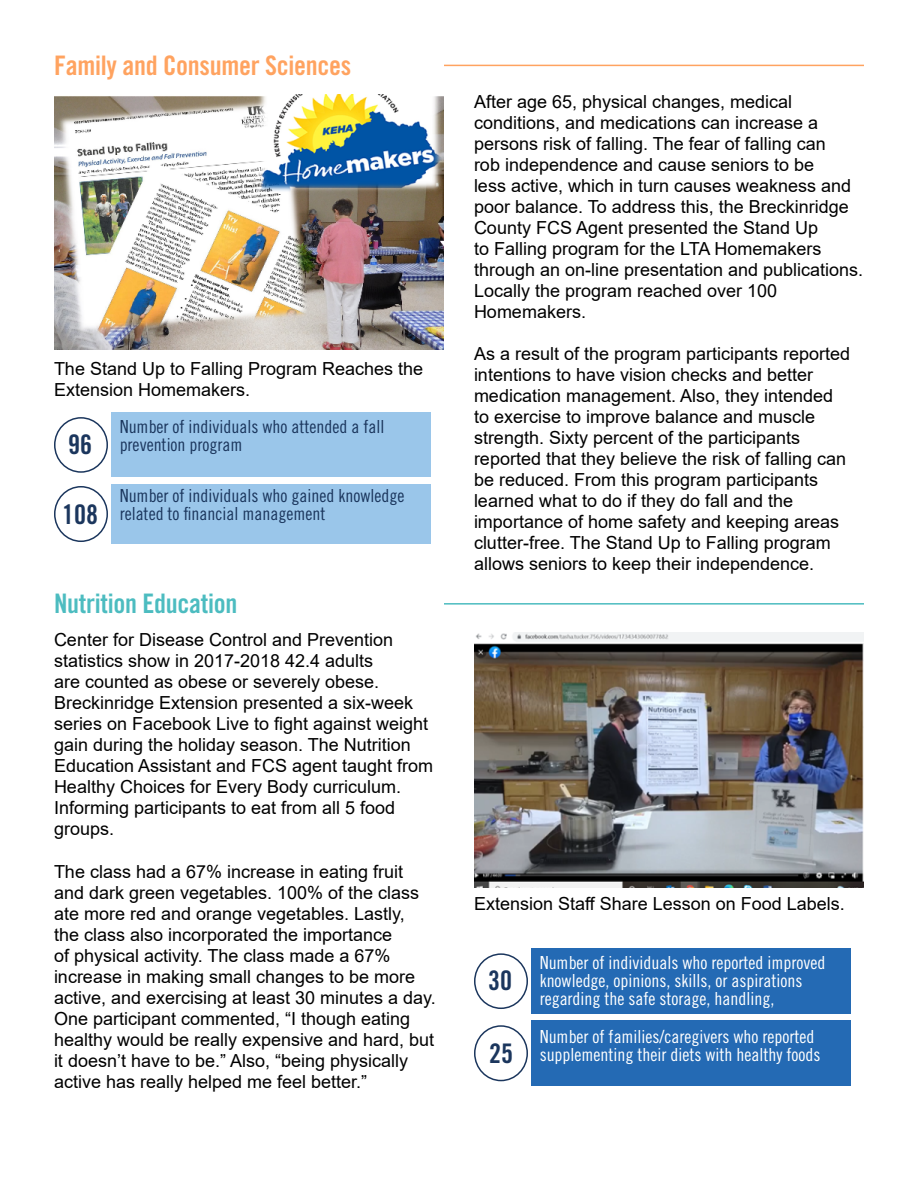
<style>
.page{position:relative;width:918px;height:1188px;background:#fff}
.page>*{position:absolute;margin:0;border:0;box-sizing:border-box;transform-origin:0 0}
.t1{font:27px "Trade Gothic LT Pro Bd Cn 20";color:#1b365d}
.t2{font:26.85px "Trade Gothic LT Pro Bd Cn 20";letter-spacing:-.01em;color:#ffa360}
.t3{font:26.85px "Trade Gothic LT Pro Bd Cn 20";letter-spacing:-.01em;color:#4cbcc0}
.t4{font:18px/21px "Arial";color:#000}
.t5{font:18px/18px "Trade Gothic LT Pro Cn 18";color:#fff}
.t6{font:18px/18px "Trade Gothic LT Pro Cn 18";color:#1b365d}
.s1{font-family:"Trade Gothic LT Pro Bd Cn 20";font-size:27px}
</style>
<div class="page">
<hr style="left:444px;top:603px;width:420px;height:2px;background:#4cbcc0">
<hr style="left:444px;top:65px;width:420px;height:1px;background:#ffa360">
<div style="left:532px;top:949px;width:319px;height:65px;background:#246ab4"></div>
<div style="left:474px;top:953px;width:54px;height:56px;border:2px solid #1b365d;border-radius:50%"></div>
<div style="left:474px;top:1025px;width:54px;height:56px;border:2px solid #1b365d;border-radius:50%"></div>
<div style="left:532px;top:1021px;width:319px;height:65px;background:#246ab4"></div>
<div style="left:112px;top:413px;width:319px;height:64px;background:#9ac6ea"></div>
<div style="left:54px;top:417px;width:54px;height:56px;border:2px solid #1b365d;border-radius:50%"></div>
<div style="left:54px;top:486px;width:54px;height:56px;border:2px solid #1b365d;border-radius:50%"></div>
<div style="left:112px;top:484px;width:319px;height:60px;background:#9ac6ea"></div>
<img style="left:54px;top:94px;width:390px;height:256px">
<img style="left:474px;top:633px;width:390px;height:255px">
<h2 class="t2" style="left:54px;top:49px;width:299px">Family and Consumer Sciences</h2>
<p class="t4" style="left:54px;top:357px;width:371px;line-height:21.6px">The Stand Up to Falling Program Reaches the<br>Extension Homemakers.</p>
<p class="t6" style="left:68px;top:418px;width:318px;text-indent:51px">Number of individuals who attended a fall<br><span class="s1">96</span> prevention program</p>
<h1 class="t1" style="left:62px;top:498px;width:37px">108</h1>
<p class="t6" style="left:120px;top:486px;width:286px">Number of individuals who gained knowledge related to financial management</p>
<h2 class="t3" style="left:54px;top:587px;width:185px">Nutrition Education</h2>
<p class="t4" style="left:54px;top:629px;width:381px">Center for Disease Control and Prevention statistics show in 2017-2018 42.4 adults<br>are counted as obese or severely obese.<br>Breckinridge Extension presented a six-week series on Facebook Live to fight against weight gain during the holiday season. The Nutrition Education Assistant and FCS agent taught from Healthy Choices for Every Body curriculum.<br>Informing participants to eat from all 5 food groups.</p>
<p class="t4" style="left:54px;top:861px;width:383px">The class had a 67% increase in eating fruit and dark green vegetables. 100% of the class ate more red and orange vegetables. Lastly,<br>the class also incorporated the importance<br>of physical activity. The class made a 67% increase in making small changes to be more active, and exercising at least 30 minutes a day.<br>One participant commented, “I though eating healthy would be really expensive and hard, but it doesn’t have to be.” Also, “being physically active has really helped me feel better.”</p>
<p class="t4" style="left:474px;top:91px;width:391px">After age 65, physical changes, medical conditions, and medications can increase a persons risk of falling. The fear of falling can<br>rob independence and cause seniors to be<br>less active, which in turn causes weakness and poor balance. To address this, the Breckinridge County FCS Agent presented the Stand Up<br>to Falling program for the LTA Homemakers through an on-line presentation and publications.<br>Locally the program reached over 100<br>Homemakers.</p>
<p class="t4" style="left:474px;top:343px;width:378px">As a result of the program participants reported intentions to have vision checks and better medication management. Also, they intended to exercise to improve balance and muscle strength. Sixty percent of the participants reported that they believe the risk of falling can be reduced. From this program participants learned what to do if they do fall and the importance of home safety and keeping areas clutter-free. The Stand Up to Falling program allows seniors to keep their independence.</p>
<p class="t4" style="left:474px;top:893px;width:372px">Extension Staff Share Lesson on Food Labels.</p>
<h1 class="t1" style="left:488px;top:964px;width:25px">30</h1>
<h1 class="t1" style="left:489px;top:1037px;width:25px">25</h1>
<p class="t5" style="left:540px;top:953px;width:287px">Number of individuals who reported improved knowledge, opinions, skills, or aspirations regarding the safe storage, handling,</p>
<p class="t5" style="left:540px;top:1027px;width:282px">Number of families/caregivers who reported supplementing their diets with healthy foods</p>
</div>
